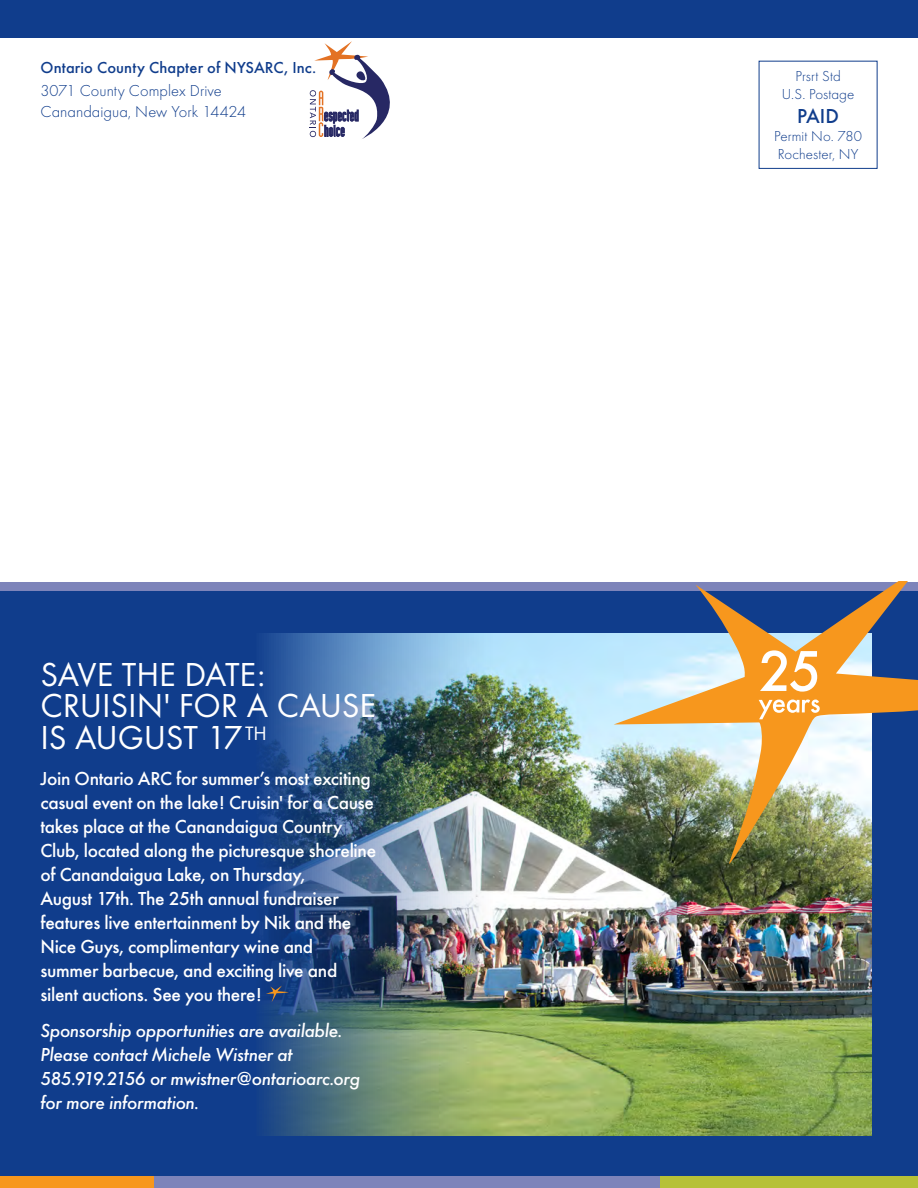
<style>
.page{position:relative;width:918px;height:1188px;background:#fff}
.page>*{position:absolute;margin:0;border:0;box-sizing:border-box;transform-origin:0 0}
.t1{font:34.5px/31.5px "Futura T";letter-spacing:-.005em;color:#fff}
.t2{font:500 21px "Futura T";color:#103d8c}
.t3{font:500 19.5px/24px "Futura T";letter-spacing:-.015em;color:#fff}
.t4{font:italic 500 19.5px/24px "Futura T";letter-spacing:-.02em;color:#fff}
.t5{font:500 16.5px/22.5px "Futura T";letter-spacing:.01em;color:#103d8c}
.t6{font:300 16.5px "Futura T";color:#103d8c}
.t7{font:300 15px/18px "Futura T";letter-spacing:.005em;color:#103d8c;text-align:center}
.s1{font-weight:300}
</style>
<div class="page">
<div style="left:0;top:591px;width:918px;height:585px;background:#103d8c"></div>
<div style="left:0;top:582px;width:918px;height:9px;background:#7d84ba"></div>
<div style="left:0;top:0;width:918px;height:37px;background:#103d8c"></div>
<div style="left:0;top:1176px;width:154px;height:12px;background:#f7971d"></div>
<div style="left:154px;top:1176px;width:506px;height:12px;background:#7d84ba"></div>
<div style="left:660px;top:1176px;width:258px;height:12px;background:#b6c137"></div>
<svg style="left:310px;top:41px;width:80px;height:98px"></svg>
<img style="left:262px;top:633px;width:610px;height:502px">
<svg style="left:266px;top:986px;width:23px;height:16px"></svg>
<img style="left:614px;top:582px;width:304px;height:282px">
<svg style="left:760px;top:650px;width:57px;height:42px;background:#f9bf75"></svg>
<svg style="left:759px;top:700px;width:61px;height:19px"></svg>
<p class="t5" style="left:40px;top:57px;width:277px">Ontario County Chapter of NYSARC, Inc.<br><span class="s1">3071 County Complex Drive</span></p>
<p class="t6" style="left:40px;top:102px;width:207px">Canandaigua, New York 14424</p>
<p class="t1" style="left:40px;top:658px;width:337px">SAVE THE DATE:<br>CRUISIN' FOR A CAUSE<br>IS AUGUST 17<sup>TH</sup></p>
<p class="t3" style="left:40px;top:766px;width:337px">Join Ontario ARC for summer’s most exciting casual event on the lake! Cruisin' for a Cause takes place at the Canandaigua Country Club, located along the picturesque shoreline of Canandaigua Lake, on Thursday,<br>August 17th. The 25th annual fundraiser features live entertainment by Nik and the Nice Guys, complimentary wine and<br>summer barbecue, and exciting live and silent auctions. See you there!</p>
<p class="t4" style="left:40px;top:1018px;width:321px">Sponsorship opportunities are available.<br>Please contact Michele Wistner at 585.919.2156 or mwistner@ontarioarc.org for more information.</p>
<p class="t7" style="left:782px;top:67px;width:74px">Prsrt Std<br>U.S. Postage</p>
<p class="t2" style="left:797px;top:104px;width:43px">PAID</p>
<p class="t7" style="left:774px;top:127px;width:89px;text-align:left">Permit No. 780<br>Rochester, NY</p>
</div>
